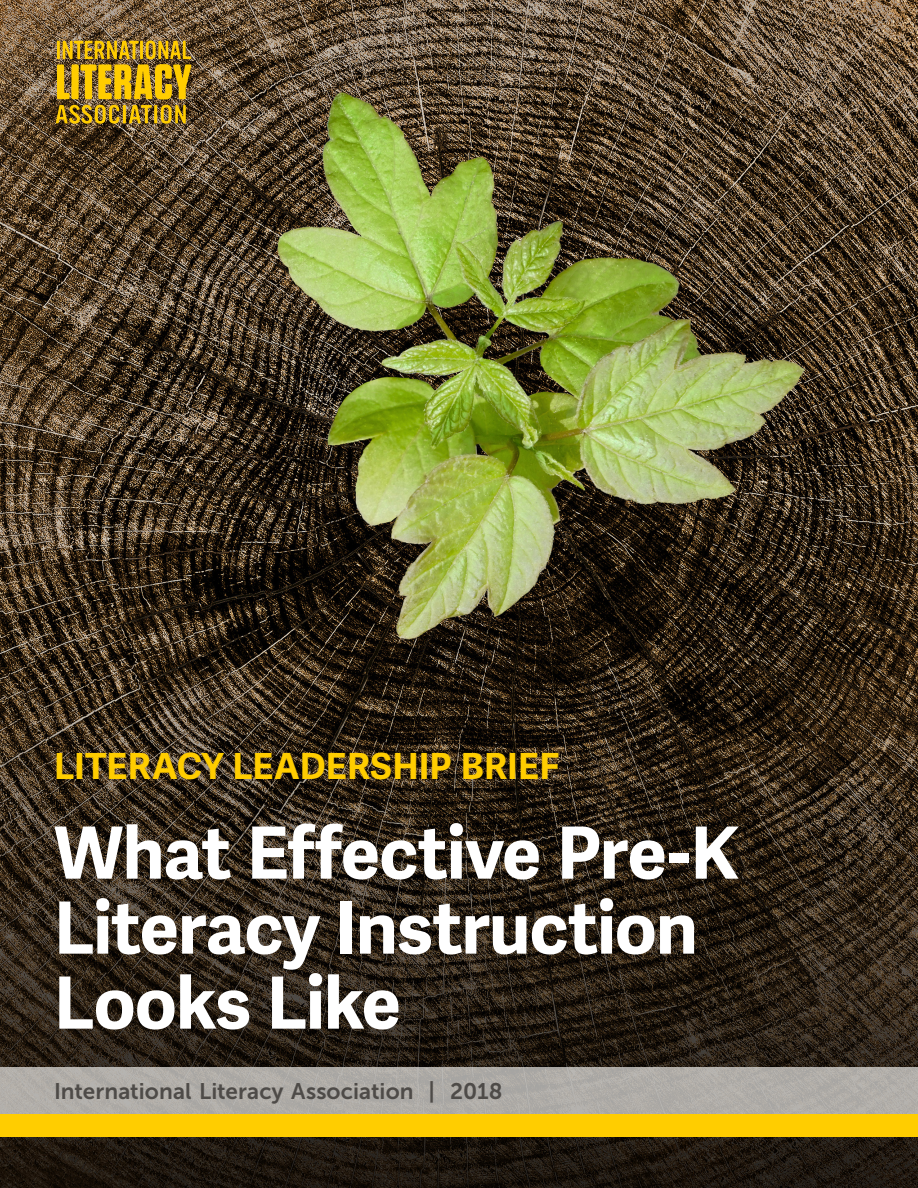
<style>
.page{position:relative;width:918px;height:1188px;background:#fff}
.page>*{position:absolute;margin:0;border:0;box-sizing:border-box;transform-origin:0 0}
.CT{font:700 72px/75px "Adelle Sans";letter-spacing:-.015em;color:#fff}
.ST{font:700 36px "Adelle Sans";letter-spacing:.005em;color:#ffcd00}
.CA{font:22.5px "Museo Sans 700";letter-spacing:.005em;color:#4e4b48}
</style>
<div class="page">
<img style="left:0;top:0;width:918px;height:1188px">
<svg style="left:129px;top:105px;width:23px;height:18px"></svg>
<hr style="left:154px;top:105px;width:3px;height:18px;background:#ffcd00">
<hr style="left:123px;top:105px;width:3px;height:18px;background:#ffcd00">
<img style="left:57px;top:40px;width:135px;height:59px">
<svg style="left:161px;top:105px;width:25px;height:19px"></svg>
<svg style="left:56px;top:105px;width:63px;height:19px"></svg>
<div style="left:0;top:1067px;width:918px;height:47px;background:#b0aca7"></div>
<div style="left:0;top:1114px;width:918px;height:23px;background:#ffcd00"></div>
<p class="ST" style="left:54px;top:740px;width:507px">LITERACY LEADERSHIP BRIEF</p>
<p class="CT" style="left:54px;top:813px;width:686px">What Effective Pre-K<br>Literacy Instruction<br>Looks Like</p>
<p class="CA" style="left:54px;top:1078px;width:450px">International Literacy Association | 2018</p>
</div>
